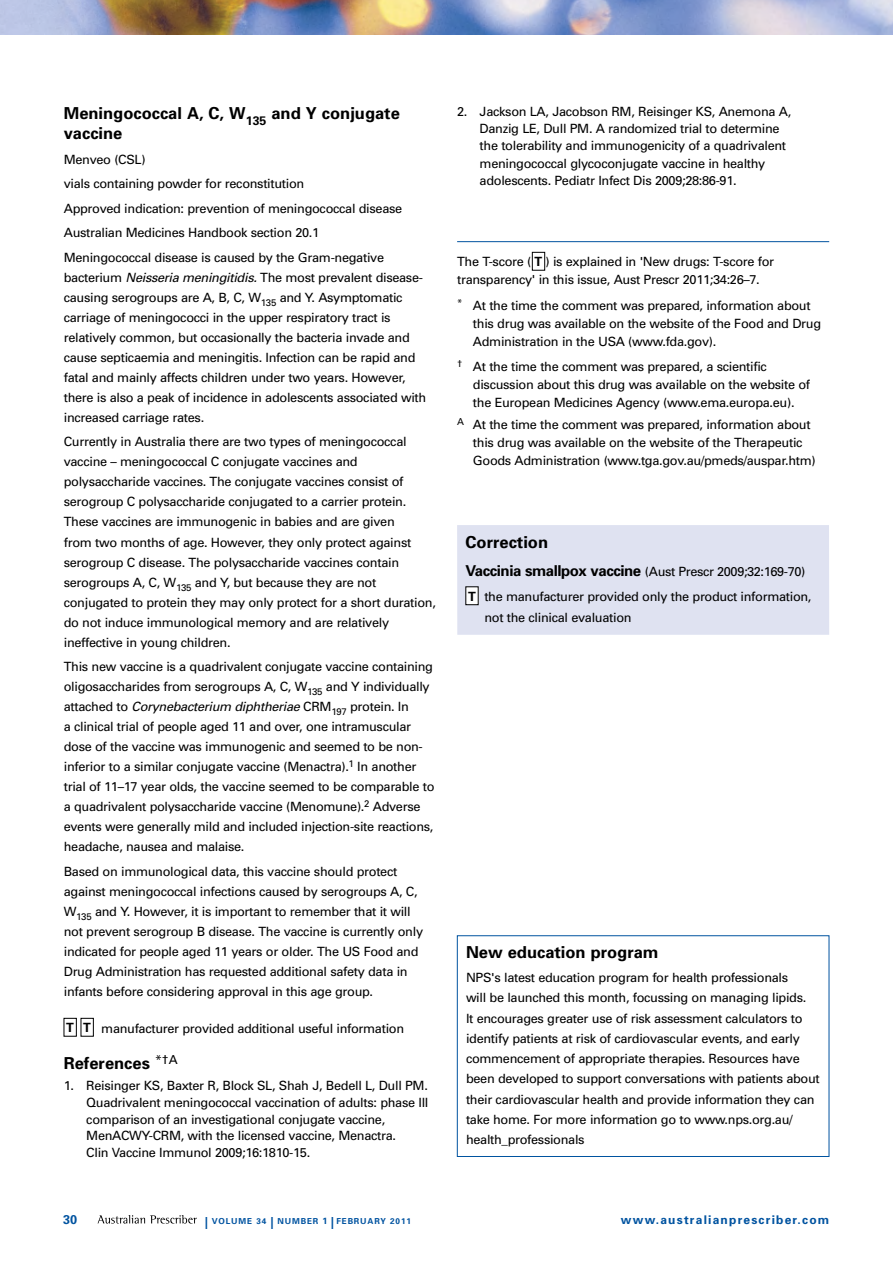
<style>
.page{position:relative;width:893px;height:1263px;background:#fff}
.page>*{position:absolute;margin:0;border:0;box-sizing:border-box;transform-origin:0 0}
.t1{font:700 16.5px/19.6px "Univers";color:#000}
.t2{font:12.75px/20.1px "Univers";letter-spacing:-.025em;color:#000}
.t3{font:700 12.75px "Univers";color:#000}
.t4{font:700 12.75px "Univers";color:#0053a0}
.t5{font:700 12px "Univers";letter-spacing:.1em;color:#0053a0}
.t6{font:700 8.25px "Univers";letter-spacing:.1em;color:#0053a0}
.s1{font-style:italic}
.s2{font-weight:700;font-size:15px}
.s3{font-size:12px}
.s4{font-size:9px}
</style>
<div class="page">
<svg style="left:98px;top:1215px;width:99px;height:8px"></svg>
<img style="left:0;top:0;width:893px;height:34px">
<div style="left:81px;top:1018px;width:13px;height:18px;border:1px solid #000"></div>
<div style="left:64px;top:1018px;width:13px;height:18px;border:1px solid #000"></div>
<hr style="left:457px;top:241px;width:372px;height:1px;background:#0053a0">
<div style="left:532px;top:252px;width:13px;height:18px;border:1px solid #000"></div>
<div style="left:457px;top:525px;width:372px;height:110px;background:#dfe2f1"></div>
<div style="left:466px;top:587px;width:12px;height:18px;background:#fff"></div>
<div style="left:457px;top:935px;width:372px;height:222px;border:1px solid #0053a0"></div>
<p class="t1" style="left:64px;top:104px;width:338px">Meningococcal A, C, W<sub>135</sub> and Y conjugate vaccine</p>
<p class="t2" style="left:64px;top:147px;width:340px;line-height:24.5px">Menveo (CSL)<br>vials containing powder for reconstitution<br>Approved indication: prevention of meningococcal disease Australian Medicines Handbook section 20.1<br>Meningococcal disease is caused by the Gram-negative</p>
<p class="t2" style="left:64px;top:267px;width:364px">bacterium <span class="s1">Neisseria meningitidis.</span> The most prevalent disease&shy;causing serogroups are A, B, C, W<sub>135</sub> and Y. Asymptomatic carriage of meningococci in the upper respiratory tract is relatively common, but occasionally the bacteria invade and cause septicaemia and meningitis. Infection can be rapid and fatal and mainly affects children under two years. However, there is also a peak of incidence in adolescents associated with increased carriage rates.</p>
<p class="t2" style="left:64px;top:432px;width:374px">Currently in Australia there are two types of meningococcal vaccine – meningococcal C conjugate vaccines and polysaccharide vaccines. The conjugate vaccines consist of serogroup C polysaccharide conjugated to a carrier protein.<br>These vaccines are immunogenic in babies and are given<br>from two months of age. However, they only protect against serogroup C disease. The polysaccharide vaccines contain serogroups A, C, W<sub>135</sub> and Y, but because they are not conjugated to protein they may only protect for a short duration, do not induce immunological memory and are relatively ineffective in young children.</p>
<p class="t2" style="left:64px;top:656px;width:372px">This new vaccine is a quadrivalent conjugate vaccine containing oligosaccharides from serogroups A, C, W<sub>135</sub> and Y individually attached to <span class="s1">Corynebacterium diphtheriae</span> CRM<sub>197</sub> protein. In<br>a clinical trial of people aged 11 and over, one intramuscular dose of the vaccine was immunogenic and seemed to be non&shy;inferior to a similar conjugate vaccine (Menactra).<sup>1</sup> In another trial of 11–17 year olds, the vaccine seemed to be comparable to a quadrivalent polysaccharide vaccine (Menomune).<sup>2</sup> Adverse events were generally mild and included injection-site reactions, headache, nausea and malaise.</p>
<p class="t2" style="left:64px;top:861px;width:361px">Based on immunological data, this vaccine should protect against meningococcal infections caused by serogroups A, C, W<sub>135</sub> and Y. However, it is important to remember that it will not prevent serogroup B disease. The vaccine is currently only indicated for people aged 11 years or older. The US Food and Drug Administration has requested additional safety data in infants before considering approval in this age group.</p>
<p class="t2" style="left:101px;top:1018px;width:304px">manufacturer provided additional useful information</p>
<p class="t1" style="left:64px;top:1054px;width:115px">References <sup>*†A</sup></p>
<p class="t2" style="left:86px;top:1077px;width:344px;line-height:16.6px;text-indent:-23px">1. Reisinger KS, Baxter R, Block SL, Shah J, Bedell L, Dull PM.<br>Quadrivalent meningococcal vaccination of adults: phase III comparison of an investigational conjugate vaccine, MenACWY-CRM, with the licensed vaccine, Menactra.<br>Clin Vaccine Immunol 2009;16:1810-15.</p>
<p class="t3" style="left:66px;top:1020px;width:26px">T T</p>
<p class="t2" style="left:480px;top:103px;width:313px;line-height:17.2px;text-indent:-23px">2. Jackson LA, Jacobson RM, Reisinger KS, Anemona A, Danzig LE, Dull PM. A randomized trial to determine the tolerability and immunogenicity of a quadrivalent meningococcal glycoconjugate vaccine in healthy adolescents. Pediatr Infect Dis 2009;28:86-91.</p>
<p class="t2" style="left:457px;top:253px;width:319px;line-height:18px">The T-score ( ) is explained in 'New drugs: T-score for transparency' in this issue, Aust Prescr 2011;34:26–7.</p>
<p class="t2" style="left:473px;top:297px;width:350px;line-height:18px;text-indent:-16px"><sup>*</sup> At the time the comment was prepared, information about this drug was available on the website of the Food and Drug<br>Administration in the USA (www.fda.gov).</p>
<p class="t2" style="left:473px;top:358px;width:339px;line-height:18px;text-indent:-16px"><sup>†</sup> At the time the comment was prepared, a scientific discussion about this drug was available on the website of the European Medicines Agency (www.ema.europa.eu).</p>
<p class="t2" style="left:473px;top:416px;width:344px;line-height:18px;text-indent:-16px"><sup>A</sup> At the time the comment was prepared, information about this drug was available on the website of the Therapeutic<br>Goods Administration (www.tga.gov.au/pmeds/auspar.htm)</p>
<p class="t3" style="left:535px;top:254px;width:9px">T</p>
<p class="t1" style="left:466px;top:533px;width:84px">Correction</p>
<p class="t2" style="left:484px;top:559px;width:329px;line-height:24.8px;text-indent:-19px"><span class="s2">Vaccinia smallpox vaccine</span> (Aust Prescr 2009;32:169-70) the manufacturer provided only the product information,</p>
<p class="t2" style="left:484px;top:607px;width:149px">not the clinical evaluation</p>
<p class="t3" style="left:468px;top:589px;width:9px">T</p>
<p class="t1" style="left:466px;top:942px;width:194px">New education program</p>
<p class="t2" style="left:466px;top:967px;width:355px">NPS's latest education program for health professionals<br>will be launched this month, focussing on managing lipids.<br>It encourages greater use of risk assessment calculators to identify patients at risk of cardiovascular events, and early commencement of appropriate therapies. Resources have been developed to support conversations with patients about their cardiovascular health and provide information they can take home. For more information go to www.nps.org.au/ health_professionals</p>
<p class="t4" style="left:63px;top:1212px;width:16px">30</p>
<p class="t6" style="left:205px;top:1216px;width:29px"><span class="s3">|</span> Volum</p>
<p class="t6" style="left:247px;top:1216px;width:165px">e 34 <span class="s3">|</span> NUMBER <span class="s4">1</span> <span class="s3">|</span> february 2011</p>
<p class="t5" style="left:621px;top:1212px;width:210px">www.australianprescriber.com</p>
</div>
